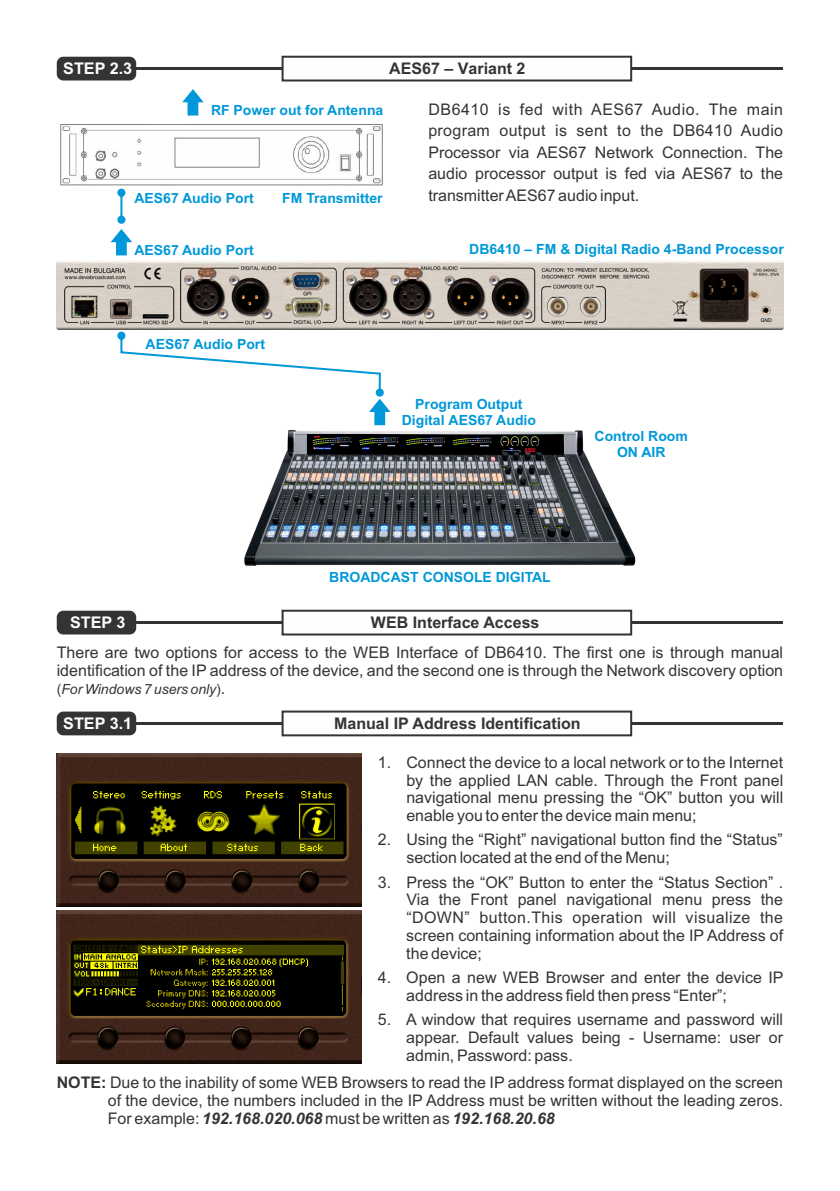
<style>
.page{position:relative;width:840px;height:1191px;background:#fff}
.page>*{position:absolute;margin:0;border:0;box-sizing:border-box;transform-origin:0 0}
.t1{font:16px/17.8px "Arial";color:#353434;text-align:justify}
.t2{font:700 16px "Arial";color:#353434}
.t3{font:700 16px "Arial";color:#fefefe}
.t4{font:700 14px/15.6px "Arial";color:#0098d9;text-align:center}
.t5{font:italic 14px "Arial";color:#353434}
.s1{font-style:normal}
.s2{font-style:normal;font-size:16px}
.s3{font-weight:700}
.s4{font-weight:700;font-style:italic}
</style>
<div class="page">
<hr style="left:130px;top:67px;width:652px;height:3px;background:#353434">
<div style="left:57px;top:57px;width:79px;height:23px;background:#353434;border-radius:7px"></div>
<svg style="left:281px;top:55px;width:351px;height:27px"></svg>
<img style="left:57px;top:261px;width:725px;height:68px">
<img style="left:60px;top:125px;width:322px;height:60px">
<svg style="left:182px;top:89px;width:22px;height:27px"></svg>
<img style="left:244px;top:425px;width:392px;height:141px">
<svg style="left:117px;top:332px;width:273px;height:93px"></svg>
<svg style="left:111px;top:189px;width:21px;height:66px"></svg>
<img style="left:57px;top:910px;width:304px;height:153px">
<hr style="left:130px;top:722px;width:652px;height:2px;background:#353434">
<div style="left:57px;top:711px;width:79px;height:24px;background:#353434;border-radius:7px"></div>
<svg style="left:280px;top:710px;width:352px;height:27px"></svg>
<img style="left:57px;top:753px;width:304px;height:153px">
<div style="left:57px;top:610px;width:79px;height:24px;background:#353434;border-radius:7px"></div>
<hr style="left:130px;top:621px;width:652px;height:3px;background:#353434">
<svg style="left:281px;top:609px;width:351px;height:27px"></svg>
<p class="t3" style="left:63px;top:63px;width:70px">STEP 2.3</p>
<p class="t2" style="left:389px;top:62px;width:138px">AES67 – Variant 2</p>
<p class="t1" style="left:428px;top:100px;width:356px;line-height:21.4px">DB6410 is fed with AES67 Audio. The main program output is sent to the DB6410 Audio Processor via AES67 Network Connection. The audio processor output is fed via AES67 to the transmitter AES67 audio input.</p>
<p class="t4" style="left:211px;top:104px;width:174px">RF Power out for Antenna</p>
<p class="t4" style="left:134px;top:191px;width:121px">AES67 Audio Port</p>
<p class="t4" style="left:282px;top:191px;width:102px">FM Transmitter</p>
<p class="t4" style="left:134px;top:244px;width:121px">AES67 Audio Port</p>
<p class="t4" style="left:145px;top:338px;width:121px">AES67 Audio Port</p>
<p class="t4" style="left:469px;top:243px;width:316px">DB6410 – FM &amp; Digital Radio 4-Band Processor</p>
<p class="t4" style="left:401px;top:397px;width:136px">Program Output<br>Digital AES67 Audio</p>
<p class="t4" style="left:594px;top:430px;width:95px">Control Room<br>ON AIR</p>
<p class="t4" style="left:329px;top:571px;width:223px">BROADCAST CONSOLE DIGITAL</p>
<p class="t3" style="left:70px;top:616px;width:57px">STEP 3</p>
<p class="t2" style="left:371px;top:616px;width:170px">WEB Interface Access</p>
<p class="t1" style="left:57px;top:645px;width:727px">There are two options for access to the WEB Interface of DB6410. The first one is through manual identification of the IP address of the device, and the second one is through the Network discovery option</p>
<p class="t5" style="left:57px;top:684px;width:170px"><span class="s1">(</span>For Windows 7 users only<span class="s1">)</span><span class="s2">.</span></p>
<p class="t3" style="left:63px;top:717px;width:70px">STEP 3.1</p>
<p class="t2" style="left:334px;top:717px;width:248px">Manual IP Address Identification</p>
<p class="t1" style="left:406px;top:754px;width:378px;text-indent:-28px">1. Connect the device to a local network or to the Internet by the applied LAN cable. Through the Front panel navigational menu pressing the “OK” button you will enable you to enter the device main menu;</p>
<p class="t1" style="left:406px;top:832px;width:378px;text-indent:-28px">2. Using the “Right” navigational button find the “Status” section located at the end of the Menu;</p>
<p class="t1" style="left:406px;top:874px;width:378px;text-indent:-28px">3. Press the “OK” Button to enter the “Status Section” .<br>Via the Front panel navigational menu press the “DOWN” button.This operation will visualize the screen containing information about the IP Address of the device;</p>
<p class="t1" style="left:406px;top:970px;width:378px;text-indent:-28px">4. Open a new WEB Browser and enter the device IP address in the address field then press “Enter”;</p>
<p class="t1" style="left:406px;top:1012px;width:378px;text-indent:-28px">5. A window that requires username and password will appear. Default values being - Username: user or admin, Password: pass.</p>
<p class="t1" style="left:108px;top:1075px;width:676px;text-indent:-51px"><span class="s3">NOTE:</span> Due to the inability of some WEB Browsers to read the IP address format displayed on the screen of the device, the numbers included in the IP Address must be written without the leading zeros.<br>For example: <span class="s4">192.168.020.068</span> must be written as <span class="s4">192.168.20.68</span></p>
</div>
